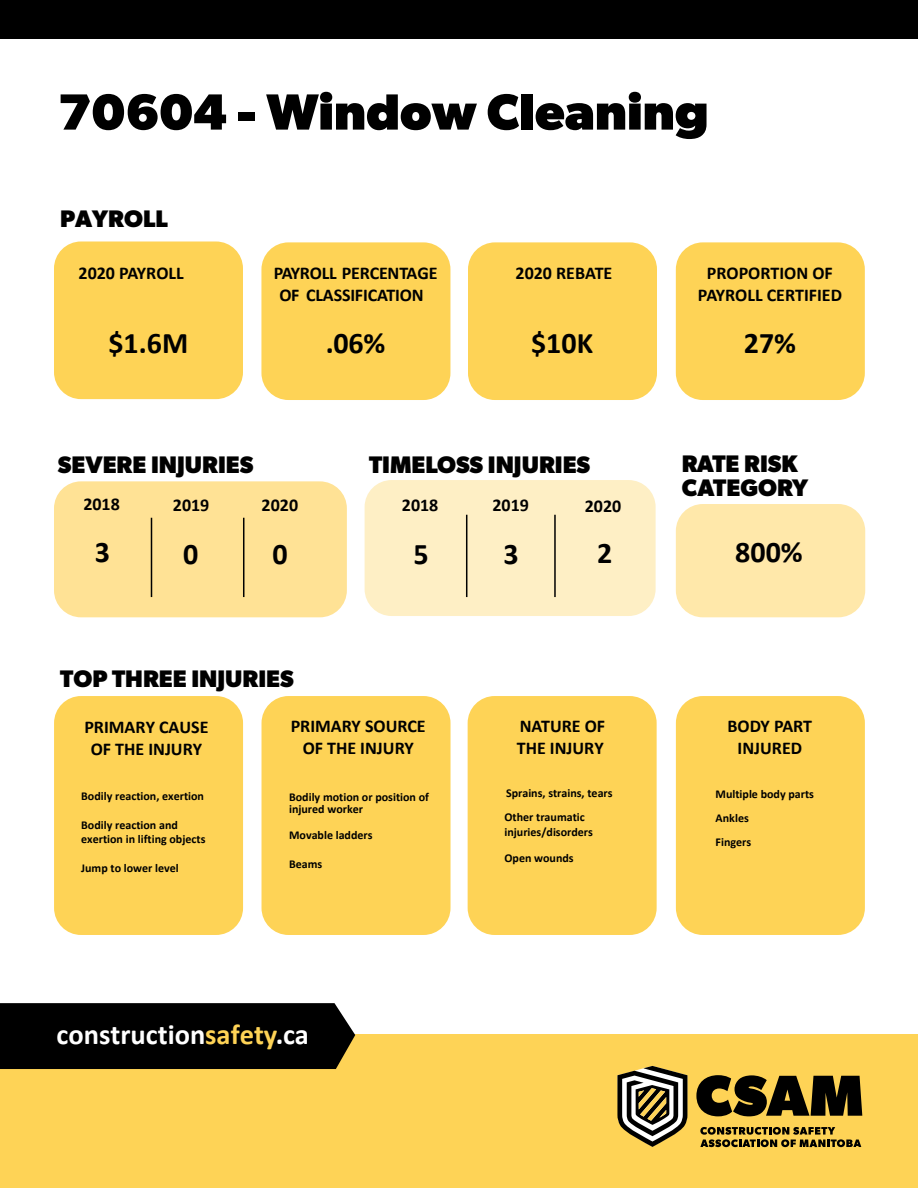
<style>
.page{position:relative;width:918px;height:1188px;background:#fff}
.page>*{position:absolute;margin:0;border:0;box-sizing:border-box;transform-origin:0 0}
.t1{font:700 51px "Gibson";color:#000}
.t2{font:700 30px "Calibri";color:#000}
.t3{font:700 28.5px "Calibri";color:#fff}
.t4{font:700 24px "Gibson";color:#000}
.t5{font:700 18px/21.6px "Calibri";color:#000;text-align:center}
.t6{font:700 12px/24px "Calibri";color:#000}
.s1{color:#fed356}
</style>
<div class="page">
<div style="left:0;top:1034px;width:918px;height:154px;background:#fed356"></div>
<div style="left:0;top:1003px;width:355px;height:66px;background:#000"></div>
<svg style="left:696px;top:1075px;width:166px;height:41px"></svg>
<svg style="left:700px;top:1127px;width:161px;height:20px"></svg>
<svg style="left:617px;top:1066px;width:70px;height:81px"></svg>
<div style="left:54px;top:242px;width:189px;height:157px;background:#fed356;border-radius:27px"></div>
<div style="left:54px;top:481px;width:293px;height:136px;background:#ffe295;border-radius:27px"></div>
<div style="left:365px;top:480px;width:291px;height:136px;background:#feefc5;border-radius:27px"></div>
<div style="left:0;top:0;width:918px;height:39px;background:#000"></div>
<div style="left:261px;top:242px;width:189px;height:158px;background:#fed356;border-radius:27px"></div>
<div style="left:468px;top:242px;width:189px;height:158px;background:#fed356;border-radius:27px"></div>
<div style="left:676px;top:242px;width:189px;height:158px;background:#fed356;border-radius:27px"></div>
<hr style="left:151px;top:518px;width:1px;height:79px;background:#000">
<hr style="left:243px;top:518px;width:1px;height:79px;background:#000">
<hr style="left:466px;top:515px;width:1px;height:82px;background:#000">
<hr style="left:554px;top:515px;width:2px;height:82px;background:#000">
<div style="left:54px;top:696px;width:189px;height:239px;background:#fed356;border-radius:27px"></div>
<div style="left:262px;top:696px;width:189px;height:239px;background:#fed356;border-radius:27px"></div>
<div style="left:468px;top:696px;width:189px;height:239px;background:#fed356;border-radius:27px"></div>
<div style="left:676px;top:696px;width:189px;height:239px;background:#fed356;border-radius:27px"></div>
<div style="left:676px;top:504px;width:189px;height:113px;background:#ffe8aa;border-radius:27px"></div>
<h1 class="t1" style="left:58px;top:82px;width:653px">70604 - Window Cleaning</h1>
<h3 class="t4" style="left:60px;top:204px;width:109px">PAYROLL</h3>
<p class="t5" style="left:79px;top:262px;width:107px">2020 PAYROLL</p>
<p class="t2" style="left:108px;top:322px;width:81px">$1.6M</p>
<p class="t5" style="left:274px;top:262px;width:165px">PAYROLL PERCENTAGE<br>OF CLASSIFICATION</p>
<p class="t2" style="left:326px;top:322px;width:61px">.06%</p>
<p class="t5" style="left:516px;top:262px;width:98px">2020 REBATE</p>
<p class="t2" style="left:531px;top:322px;width:64px">$10K</p>
<p class="t4" style="left:58px;top:450px;width:197px">SEVERE INJURIES</p>
<p class="t4" style="left:369px;top:450px;width:223px">TIMELOSS INJURIES</p>
<p class="t5" style="left:698px;top:262px;width:146px">PROPORTION OF<br>PAYROLL CERTIFIED</p>
<p class="t2" style="left:744px;top:322px;width:54px">27%</p>
<p class="t4" style="left:682px;top:449px;width:117px">RATE RISK</p>
<p class="t4" style="left:682px;top:473px;width:128px">CATEGORY</p>
<h3 class="t5" style="left:83px;top:493px;width:38px">2018</h3>
<h3 class="t5" style="left:173px;top:494px;width:38px">2019</h3>
<h3 class="t5" style="left:262px;top:494px;width:38px">2020</h3>
<h2 class="t2" style="left:183px;top:532px;width:17px">0</h2>
<p class="t2" style="left:95px;top:531px;width:17px">3</p>
<p class="t2" style="left:272px;top:533px;width:17px">0</p>
<p class="t4" style="left:60px;top:665px;width:235px">TOP THREE INJURIES</p>
<h3 class="t5" style="left:402px;top:494px;width:38px">2018</h3>
<h3 class="t5" style="left:493px;top:494px;width:38px">2019</h3>
<h3 class="t5" style="left:585px;top:495px;width:38px">2020</h3>
<h2 class="t2" style="left:503px;top:533px;width:17px">3</h2>
<h2 class="t2" style="left:735px;top:531px;width:69px">800%</h2>
<p class="t2" style="left:414px;top:532px;width:17px">5</p>
<p class="t2" style="left:597px;top:532px;width:17px">2</p>
<h3 class="t5" style="left:84px;top:716px;width:126px">PRIMARY CAUSE<br>OF THE INJURY</h3>
<p class="t6" style="left:81px;top:784px;width:124px">Bodily reaction, exertion</p>
<p class="t6" style="left:81px;top:817px;width:126px;line-height:14.4px">Bodily reaction and exertion in lifting objects</p>
<p class="t6" style="left:81px;top:856px;width:99px">Jump to lower level</p>
<h3 class="t5" style="left:291px;top:715px;width:137px">PRIMARY SOURCE<br>OF THE INJURY</h3>
<p class="t6" style="left:289px;top:791px;width:141px;line-height:12px">Bodily motion or position of injured worker</p>
<p class="t6" style="left:289px;top:823px;width:85px">Movable ladders</p>
<p class="t6" style="left:289px;top:852px;width:35px">Beams</p>
<h3 class="t3" style="left:57px;top:1015px;width:254px">construction<span class="s1">safety</span>.ca</h3>
<h3 class="t5" style="left:517px;top:715px;width:90px;text-align:left">NATURE OF<br>THE INJURY</h3>
<p class="t6" style="left:504px;top:781px;width:110px">Sprains, strains, tears<br>Other traumatic</p>
<p class="t6" style="left:504px;top:820px;width:90px">injuries/disorders</p>
<p class="t6" style="left:504px;top:846px;width:71px">Open wounds</p>
<p class="t5" style="left:728px;top:715px;width:86px">BODY PART</p>
<p class="t5" style="left:738px;top:737px;width:66px">INJURED</p>
<p class="t6" style="left:716px;top:782px;width:100px">Multiple body parts<br>Ankles<br>Fingers</p>
</div>
